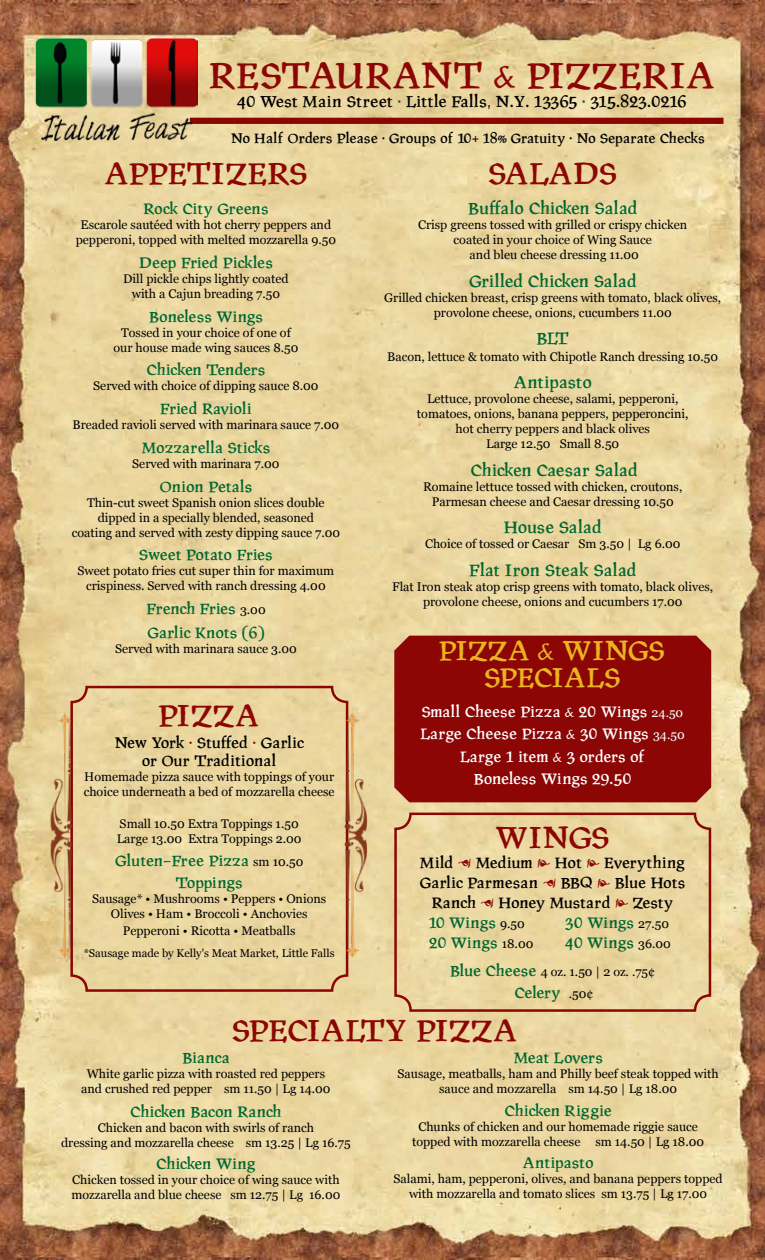
<style>
.page{position:relative;width:765px;height:1260px;background:#fff}
.page>*{position:absolute;margin:0;border:0;box-sizing:border-box;transform-origin:0 0}
.t1{font:29.88px "Prag Roman";letter-spacing:-.035em;color:#8b0604}
.t2{font:25px "Prag Roman";letter-spacing:-.05em;color:#8b0604}
.t3{font:22.5px/26.2px "Prag Roman";letter-spacing:-.055em;color:#e9b321;text-align:center}
.t4{font:13.75px "Prag Roman";color:#00662f}
.t5{font:13.75px "Prag Roman";letter-spacing:-.025em;color:#00662f}
.t6{font:13.75px "Prag Roman";letter-spacing:-.03em;color:#00662f}
.t7{font:13px "Prag Roman";letter-spacing:-.03em;color:#000}
.t8{font:12.5px/15px "Georgia";color:#000;text-align:center}
.t9{font:12.5px/23.8px "Prag Roman";letter-spacing:-.04em;color:#00662f}
.t10{font:12.5px/22.5px "Prag Roman";letter-spacing:-.03em;color:#fff;text-align:center}
.t11{font:12.5px/17.5px "Prag Roman";letter-spacing:-.03em;color:#000;text-align:center}
.t12{font:12.5px "Prag Roman";color:#00662f}
.t13{font:12.5px "Prag Roman";letter-spacing:-.06em;color:#00662f}
.t14{font:12.5px "Prag Roman";color:#000}
.t15{font:12.5px "Prag Roman";letter-spacing:-.02em;color:#00662f}
.t16{font:11.25px "Prag Roman";letter-spacing:-.02em;color:#000}
.t17{font:11.25px "Georgia";color:#000}
.s1{color:#00662f}
.s2{font-family:"Georgia";color:#000}
.s3{color:#8b0604}
.s4{font-family:"Georgia"}
.s5{font-family:"Prag Roman";color:#00662f}
</style>
<div class="page">
<img style="left:0;top:0;width:765px;height:1260px">
<div style="left:394px;top:813px;width:317px;height:199px;border:2px solid #8b0604;border-radius:15px"></div>
<div style="left:190px;top:118px;width:534px;height:6px;background:#8b0604"></div>
<div style="left:394px;top:636px;width:317px;height:166px;background:#8b0604"></div>
<img style="left:35px;top:39px;width:162px;height:101px">
<div style="left:70px;top:686px;width:278px;height:306px;border:2px solid #8b0604;border-radius:15px"></div>
<img style="left:41px;top:709px;width:42px;height:251px">
<img style="left:335px;top:709px;width:42px;height:251px">
<svg style="left:458px;top:859px;width:13px;height:9px"></svg>
<svg style="left:538px;top:859px;width:12px;height:9px"></svg>
<svg style="left:587px;top:859px;width:12px;height:9px"></svg>
<svg style="left:543px;top:879px;width:13px;height:9px"></svg>
<svg style="left:598px;top:879px;width:12px;height:9px"></svg>
<svg style="left:481px;top:899px;width:12px;height:9px"></svg>
<svg style="left:616px;top:899px;width:12px;height:9px"></svg>
<h1 class="t1" style="left:208px;top:55px;width:508px">RESTAURANT &amp; PIZZERIA</h1>
<p class="t7" style="left:237px;top:93px;width:451px">40 West Main Street <span class="s1">•</span> Little Falls, N.Y. 13365 <span class="s1">•</span> 315.823.0216</p>
<p class="t16" style="left:231px;top:131px;width:476px">No Half Orders Please • Groups of 10+ 18% Gratuity • No Separate Checks</p>
<h2 class="t2" style="left:104px;top:157px;width:205px">APPETIZERS</h2>
<p class="t9" style="left:143px;top:197px;width:127px">Rock City Greens</p>
<p class="t8" style="left:76px;top:218px;width:262px">Escarole sautéed with hot cherry peppers and pepperoni, topped with melted mozzarella 9.50</p>
<p class="t9" style="left:139px;top:251px;width:136px">Deep Fried Pickles</p>
<p class="t8" style="left:123px;top:271px;width:167px">Dill pickle chips lightly coated with a Cajun breading 7.50</p>
<p class="t9" style="left:149px;top:305px;width:116px">Boneless Wings</p>
<p class="t8" style="left:113px;top:325px;width:187px">Tossed in your choice of one of our house made wing sauces 8.50</p>
<p class="t13" style="left:146px;top:362px;width:121px">Chicken Tenders</p>
<p class="t8" style="left:93px;top:379px;width:227px">Served with choice of dipping sauce 8.00</p>
<p class="t9" style="left:160px;top:397px;width:93px">Fried Ravioli</p>
<p class="t8" style="left:73px;top:418px;width:268px">Breaded ravioli served with marinara sauce 7.00</p>
<p class="t12" style="left:141px;top:439px;width:131px">Mozzarella Sticks</p>
<p class="t8" style="left:132px;top:456px;width:149px">Served with marinara 7.00</p>
<p class="t15" style="left:159px;top:478px;width:95px">Onion Petals</p>
<p class="t8" style="left:72px;top:495px;width:270px">Thin-cut sweet Spanish onion slices double dipped in a specially blended, seasoned<br>coating and served with zesty dipping sauce 7.00</p>
<p class="t9" style="left:139px;top:544px;width:135px">Sweet Potato Fries</p>
<p class="t8" style="left:78px;top:564px;width:258px">Sweet potato fries cut super thin for maximum crispiness. Served with ranch dressing 4.00</p>
<p class="t9" style="left:146px;top:597px;width:121px">French Fries <span class="s2">3.00<br></span>Garlic Knots (6)</p>
<p class="t8" style="left:115px;top:641px;width:183px">Served with marinara sauce 3.00</p>
<h2 class="t2" style="left:158px;top:698px;width:103px">PIZZA</h2>
<p class="t11" style="left:114px;top:734px;width:191px">New York <span class="s3">•</span> Stuffed <span class="s3">•</span> Garlic or Our Traditional</p>
<p class="t8" style="left:84px;top:769px;width:252px;text-align:left">Homemade pizza sauce with toppings of your choice underneath a bed of mozzarella cheese</p>
<p class="t8" style="left:117px;top:816px;width:186px;text-align:left">Small 10.50 Extra Toppings 1.50<br>Large 13.00 Extra Toppings 2.00</p>
<p class="t9" style="left:115px;top:849px;width:190px;line-height:22.5px;text-align:center">Gluten-Free Pizza <span class="s2">sm 10.50<br></span>Toppings</p>
<p class="t8" style="left:92px;top:891px;width:236px">Sausage* • Mushrooms • Peppers • Onions<br>Olives • Ham • Broccoli • Anchovies</p>
<p class="t8" style="left:123px;top:923px;width:174px">Pepperoni • Ricotta • Meatballs</p>
<p class="t17" style="left:84px;top:946px;width:252px">*Sausage made by Kelly's Meat Market, Little Falls</p>
<h2 class="t2" style="left:488px;top:157px;width:131px">SALADS</h2>
<p class="t5" style="left:468px;top:199px;width:171px">Buffalo Chicken Salad</p>
<p class="t8" style="left:418px;top:218px;width:271px">Crisp greens tossed with grilled or crispy chicken coated in your choice of Wing Sauce<br>and bleu cheese dressing 11.00</p>
<p class="t6" style="left:469px;top:271px;width:170px">Grilled Chicken Salad</p>
<p class="t8" style="left:384px;top:290px;width:339px">Grilled chicken breast, crisp greens with tomato, black olives, provolone cheese, onions, cucumbers 11.00</p>
<p class="t4" style="left:536px;top:329px;width:35px">BLT</p>
<p class="t8" style="left:387px;top:349px;width:333px">Bacon, lettuce &amp; tomato with Chipotle Ranch dressing 10.50</p>
<p class="t4" style="left:513px;top:373px;width:80px">Antipasto</p>
<p class="t8" style="left:417px;top:392px;width:273px">Lettuce, provolone cheese, salami, pepperoni, tomatoes, onions, banana peppers, pepperoncini, hot cherry peppers and black olives<br>Large 12.50 Small 8.50</p>
<p class="t5" style="left:471px;top:460px;width:169px">Chicken Caesar Salad</p>
<p class="t8" style="left:423px;top:479px;width:261px">Romaine lettuce tossed with chicken, croutons,<br>Parmesan cheese and Caesar dressing 10.50</p>
<p class="t4" style="left:504px;top:518px;width:100px">House Salad</p>
<p class="t8" style="left:425px;top:537px;width:257px">Choice of tossed or Caesar Sm 3.50 | Lg 6.00</p>
<p class="t4" style="left:469px;top:560px;width:169px">Flat Iron Steak Salad</p>
<p class="t8" style="left:392px;top:579px;width:322px">Flat Iron steak atop crisp greens with tomato, black olives, provolone cheese, onions and cucumbers 17.00</p>
<h3 class="t3" style="left:438px;top:638px;width:229px">PIZZA &amp; WINGS<br>SPECIALS</h3>
<p class="t10" style="left:420px;top:700px;width:266px">Small Cheese Pizza &amp; 20 Wings <span class="s4">24.50<br></span>Large Cheese Pizza &amp; 30 Wings <span class="s4">34.50<br></span>Large 1 item &amp; 3 orders of<br>Boneless Wings 29.50</p>
<h2 class="t2" style="left:495px;top:821px;width:116px">WINGS</h2>
<p class="t11" style="left:419px;top:855px;width:35px">Mild</p>
<p class="t11" style="left:476px;top:855px;width:59px">Medium</p>
<p class="t11" style="left:555px;top:855px;width:29px">Hot</p>
<p class="t11" style="left:604px;top:855px;width:83px">Everything</p>
<p class="t14" style="left:419px;top:874px;width:120px">Garlic Parmesan</p>
<p class="t11" style="left:560px;top:875px;width:34px">BBQ</p>
<p class="t11" style="left:615px;top:875px;width:72px">Blue Hots</p>
<p class="t11" style="left:432px;top:895px;width:46px">Ranch</p>
<p class="t11" style="left:498px;top:895px;width:114px">Honey Mustard</p>
<p class="t11" style="left:632px;top:895px;width:42px">Zesty</p>
<p class="t9" style="left:429px;top:911px;width:98px">10 Wings <span class="s2">9.50</span></p>
<p class="t9" style="left:565px;top:911px;width:106px">30 Wings <span class="s2">27.50</span></p>
<p class="t9" style="left:429px;top:931px;width:106px">20 Wings <span class="s2">18.00</span></p>
<p class="t9" style="left:565px;top:931px;width:107px">40 Wings <span class="s2">36.00</span></p>
<p class="t8" style="left:450px;top:964px;width:207px"><span class="s5">Blue Cheese</span> 4 oz. 1.50 | 2 oz. .75¢</p>
<p class="t9" style="left:515px;top:981px;width:80px">Celery <span class="s2">.50¢</span></p>
<h2 class="t2" style="left:232px;top:1013px;width:288px">SPECIALTY PIZZA</h2>
<p class="t9" style="left:513px;top:1046px;width:91px">Meat Lovers</p>
<p class="t8" style="left:398px;top:1066px;width:323px">Sausage, meatballs, ham and Philly beef steak topped with sauce and mozzarella sm 14.50 | Lg 18.00</p>
<p class="t9" style="left:504px;top:1099px;width:109px">Chicken Riggie</p>
<p class="t8" style="left:412px;top:1119px;width:294px">Chunks of chicken and our homemade riggie sauce topped with mozzarella cheese sm 14.50 | Lg 18.00</p>
<p class="t12" style="left:522px;top:1154px;width:73px">Antipasto</p>
<p class="t8" style="left:394px;top:1171px;width:331px">Salami, ham, pepperoni, olives, and banana peppers topped with mozzarella and tomato slices sm 13.75 | Lg 17.00</p>
<p class="t9" style="left:182px;top:1046px;width:49px">Bianca</p>
<p class="t8" style="left:81px;top:1066px;width:251px">White garlic pizza with roasted red peppers and crushed red pepper sm 11.50 | Lg 14.00</p>
<p class="t9" style="left:130px;top:1100px;width:153px">Chicken Bacon Ranch</p>
<p class="t8" style="left:61px;top:1120px;width:291px">Chicken and bacon with swirls of ranch<br>dressing and mozzarella cheese sm 13.25 | Lg 16.75</p>
<p class="t9" style="left:156px;top:1153px;width:101px">Chicken Wing</p>
<p class="t8" style="left:72px;top:1173px;width:270px;text-align:left">Chicken tossed in your choice of wing sauce with mozzarella and blue cheese sm 12.75 | Lg 16.00</p>
</div>
